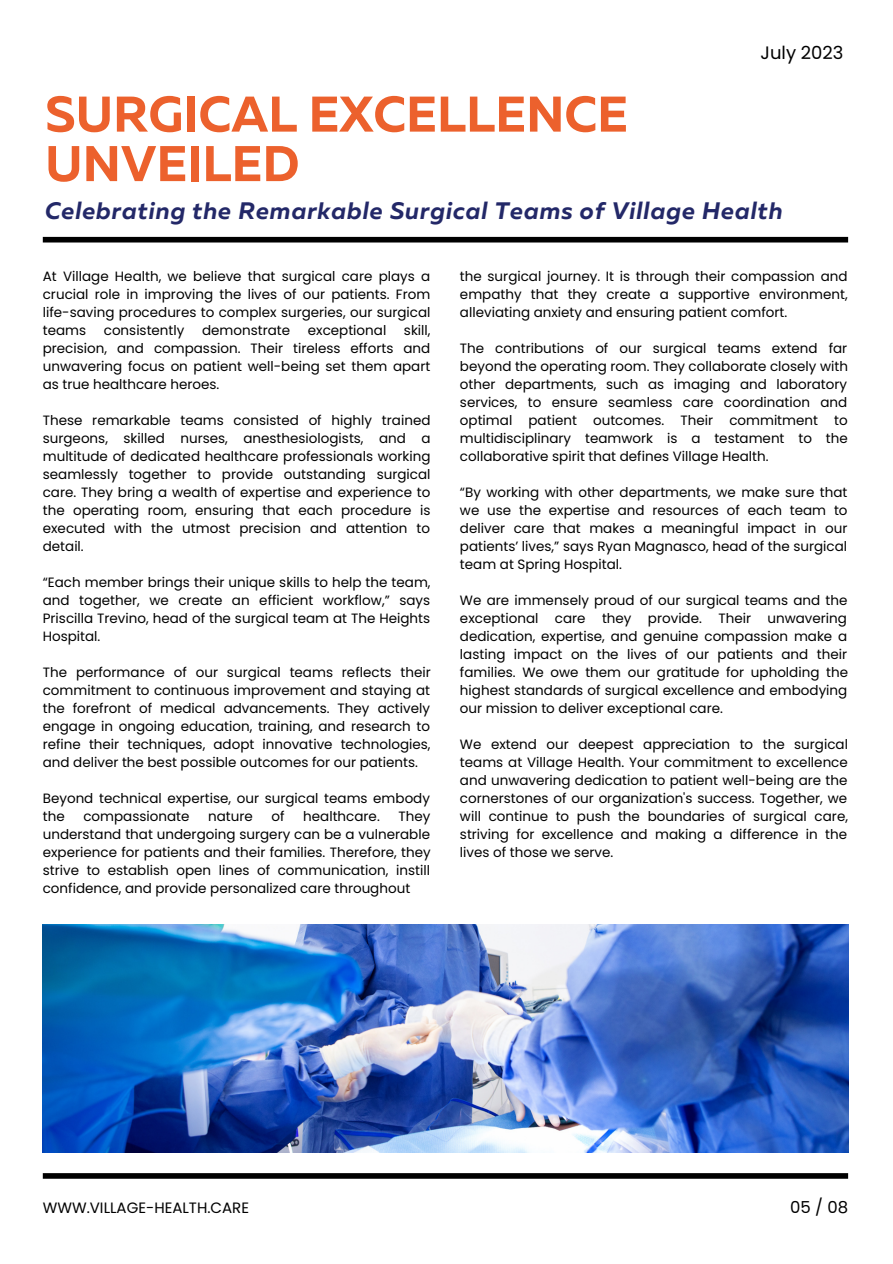
<style>
.page{position:relative;width:893px;height:1264px;background:#fff}
.page>*{position:absolute;margin:0;border:0;box-sizing:border-box;transform-origin:0 0}
.t1{font:700 49.95px "Muller";color:#ec612d}
.t2{font:italic 700 23.85px "Muller";letter-spacing:.035em;color:#232868}
.t3{font:18px "Poppins";color:#000}
.t4{font:16.5px "Poppins";color:#000}
.t5{font:15px "Poppins";color:#000}
.t6{font:13.5px/18px "Poppins";color:#000;text-align:justify}
</style>
<div class="page">
<img style="left:43px;top:924px;width:805px;height:228px">
<div style="left:43px;top:1173px;width:805px;height:5px;background:#000"></div>
<div style="left:43px;top:237px;width:805px;height:5px;background:#000"></div>
<p class="t3" style="left:760px;top:40px;width:84px">July 2023</p>
<p class="t1" style="left:45px;top:93px;width:584px">SURGICAL EXCELLENCE</p>
<p class="t1" style="left:45px;top:143px;width:256px">UNVEILED</p>
<p class="t2" style="left:45px;top:200px;width:739px">Celebrating the Remarkable Surgical Teams of Village Health</p>
<p class="t6" style="left:43px;top:267px;width:389px">At Village Health, we believe that surgical care plays a crucial role in improving the lives of our patients. From life-saving procedures to complex surgeries, our surgical teams</p>
<p class="t6" style="left:43px;top:321px;width:389px;text-indent:361px">skill, precision, and compassion. Their tireless efforts and unwavering focus on patient well-being set them apart as true healthcare heroes.</p>
<p class="t6" style="left:43px;top:411px;width:389px">These remarkable teams consisted of highly trained surgeons, skilled nurses, anesthesiologists, and a multitude of dedicated healthcare professionals working seamlessly together to provide outstanding surgical care. They bring a wealth of expertise and experience to the operating room, ensuring that each procedure is executed with the utmost precision and attention to detail.</p>
<p class="t6" style="left:43px;top:573px;width:389px">“Each member brings their unique skills to help the team, and together, we create an efficient workflow,” says Priscilla Trevino, head of the surgical team at The Heights Hospital.</p>
<p class="t6" style="left:43px;top:663px;width:389px">The performance of our surgical teams reflects their commitment to continuous improvement and staying at the forefront of medical advancements. They actively engage in ongoing education, training, and research to refine their techniques, adopt innovative technologies, and deliver the best possible outcomes for our patients.</p>
<p class="t6" style="left:43px;top:789px;width:389px">Beyond technical expertise, our surgical teams embody the</p>
<p class="t6" style="left:104px;top:321px;width:82px">consistently</p>
<p class="t6" style="left:202px;top:321px;width:90px">demonstrate</p>
<p class="t6" style="left:308px;top:321px;width:80px">exceptional</p>
<p class="t6" style="left:83px;top:807px;width:108px">compassionate</p>
<p class="t6" style="left:208px;top:807px;width:46px">nature</p>
<p class="t6" style="left:271px;top:807px;width:15px">of</p>
<p class="t6" style="left:303px;top:807px;width:78px">healthcare.</p>
<p class="t6" style="left:43px;top:807px;width:389px;text-indent:356px">They understand that undergoing surgery can be a vulnerable experience for patients and their families. Therefore, they strive to establish open lines of communication, instill confidence, and provide personalized care throughout</p>
<p class="t6" style="left:460px;top:267px;width:389px">the surgical journey. It is through their compassion and empathy that they create a supportive environment, alleviating anxiety and ensuring patient comfort.</p>
<p class="t6" style="left:460px;top:339px;width:389px">The contributions of our surgical teams extend far beyond the operating room. They collaborate closely with other departments, such as imaging and laboratory services, to ensure seamless care coordination and optimal patient outcomes. Their commitment to multidisciplinary teamwork is a testament to the collaborative spirit that defines Village Health.</p>
<p class="t6" style="left:460px;top:483px;width:389px">“By working with other departments, we make sure that we use the expertise and resources of each team to deliver care that makes a meaningful impact in our patients’ lives,” says Ryan Magnasco, head of the surgical team at Spring Hospital.</p>
<p class="t6" style="left:460px;top:591px;width:389px">We are immensely proud of our surgical teams and the exceptional care they provide. Their unwavering dedication, expertise, and genuine compassion make a lasting impact on the lives of our patients and their families. We owe them our gratitude for upholding the highest standards of surgical excellence and embodying our mission to deliver exceptional care.</p>
<p class="t6" style="left:460px;top:735px;width:389px">We extend our deepest appreciation to the surgical teams at Village Health. Your commitment to excellence and unwavering dedication to patient well-being are the cornerstones of our organization's success. Together, we will continue to push the boundaries of surgical care, striving for excellence and making a difference in the lives of those we serve.</p>
<p class="t5" style="left:43px;top:1196px;width:208px">WWW.VILLAGE-HEALTH.CARE</p>
<p class="t4" style="left:790px;top:1195px;width:60px">05 / 08</p>
</div>
